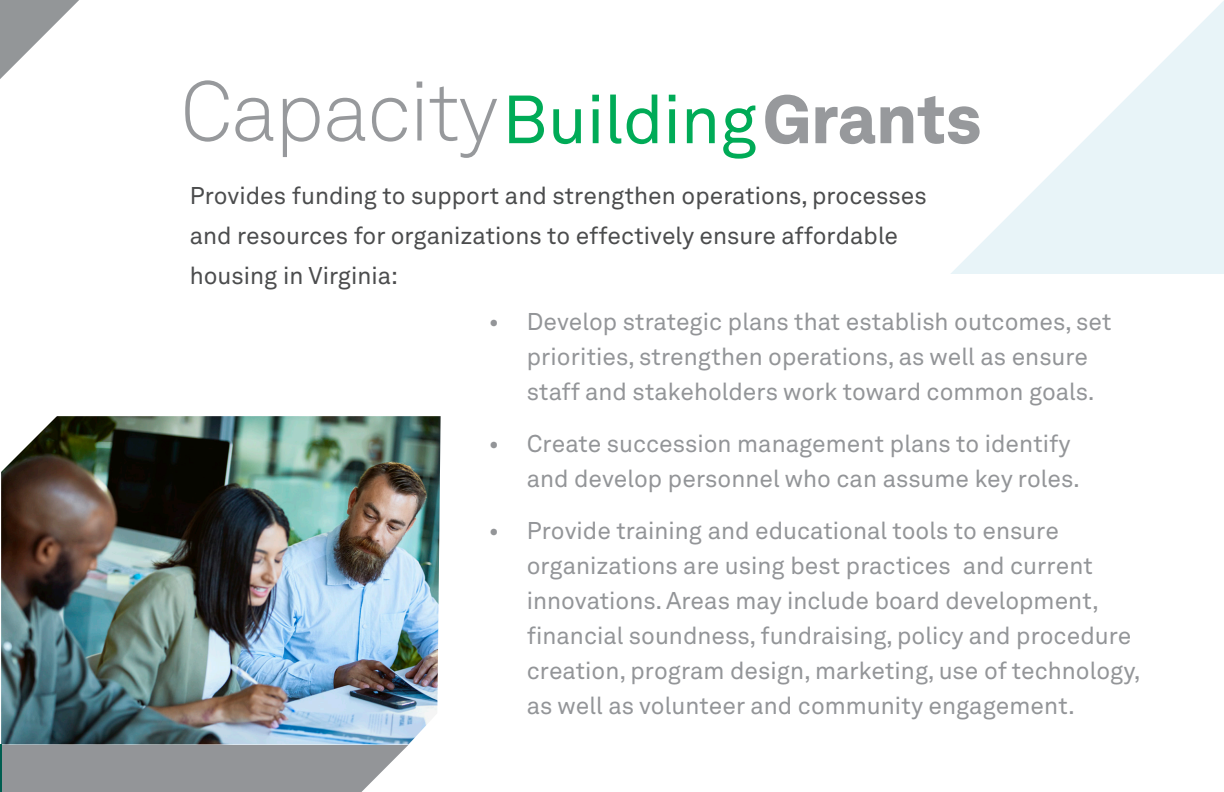
<style>
.page{position:relative;width:1224px;height:792px;background:#fff}
.page>*{position:absolute;margin:0;border:0;box-sizing:border-box;transform-origin:0 0}
.t1{font:300 83.2px "Akkurat LL";letter-spacing:-.02em;color:#97999c}
.t2{font:67.2px "Akkurat LL";color:#00ab57}
.tabs{font:24px/35px "Akkurat LL";color:#939598}
.t3{font:24px/40px "Akkurat LL";color:#4b4c4d}
.s1{font-weight:900;color:#97999c}
</style>
<div class="page">
<img style="left:1px;top:416px;width:440px;height:328px">
<svg style="left:951px;top:1px;width:273px;height:273px"></svg>
<svg style="left:0;top:0;width:79px;height:79px"></svg>
<img style="left:1px;top:416px;width:125px;height:112px">
<div style="left:2px;top:745px;width:406px;height:47px;background:#939598"></div>
<hr style="left:0;top:745px;width:2px;height:47px;background:#005e50">
<p class="t1" style="left:180px;top:53px;width:320px">Capacity</p>
<p class="t2" style="left:503px;top:70px;width:480px">Building<span class="s1">Grants</span></p>
<p class="t3" style="left:190px;top:174px;width:738px">Provides funding to support and strengthen operations, processes and resources for organizations to effectively ensure affordable housing in Virginia:</p>
<p class="tabs" style="left:527px;top:303px;width:586px;text-indent:-38px">• Develop strategic plans that establish outcomes, set priorities, strengthen operations, as well as ensure staff and stakeholders work toward common goals.</p>
<p class="tabs" style="left:527px;top:425px;width:555px;text-indent:-38px">• Create succession management plans to identify and develop personnel who can assume key roles.</p>
<p class="tabs" style="left:527px;top:512px;width:615px;text-indent:-38px">• Provide training and educational tools to ensure organizations are using best practices and current innovations. Areas may include board development, financial soundness, fundraising, policy and procedure creation, program design, marketing, use of technology, as well as volunteer and community engagement.</p>
</div>
